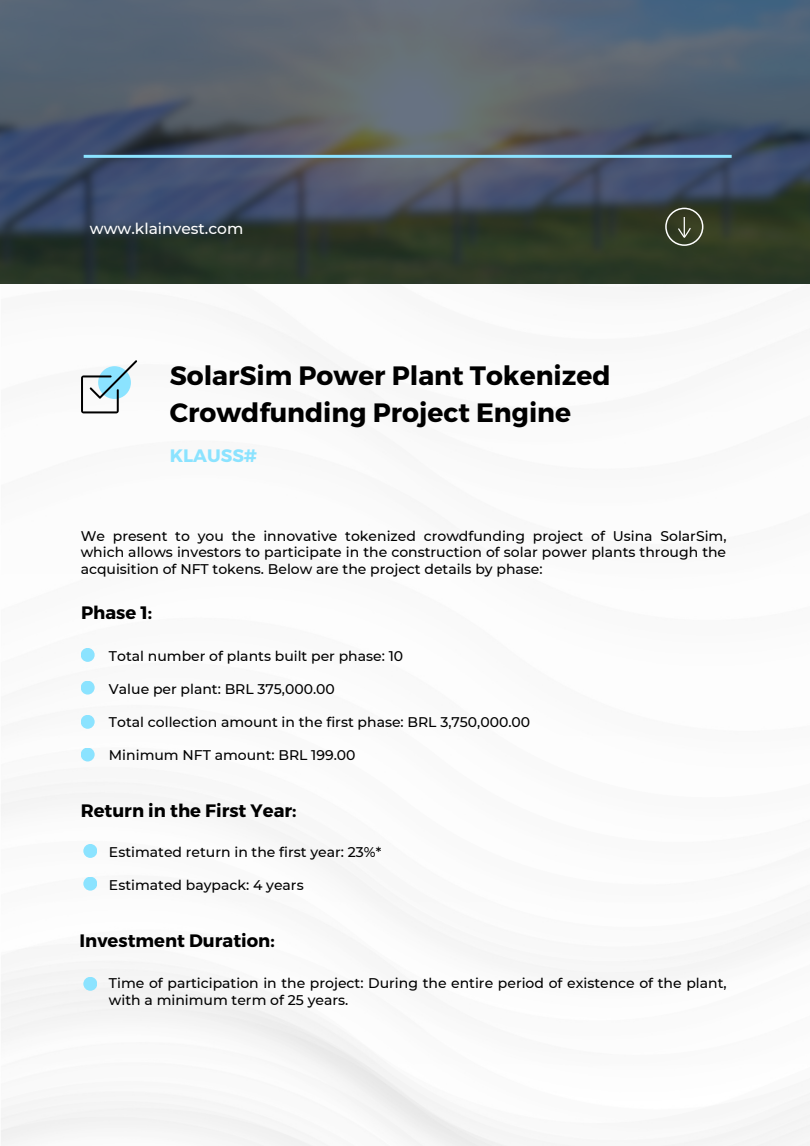
<style>
.page{position:relative;width:810px;height:1146px;background:#fff}
.page>*{position:absolute;margin:0;border:0;box-sizing:border-box;transform-origin:0 0}
.t1{font:700 26.5px/37.2px "Montserrat";color:#000}
.t2{font:700 18px "Montserrat";color:#000}
.t3{font:700 18px "Montserrat";color:#8be3ff}
.t4{font:500 15.4px "Montserrat";color:#fff}
.t5{font:500 14px/16.5px "Montserrat";color:#000;text-align:justify}
</style>
<div class="page">
<img style="left:0;top:0;width:810px;height:284px">
<svg style="left:81px;top:360px;width:56px;height:53px"></svg>
<hr style="left:84px;top:155px;width:648px;height:3px;background:#8be3ff">
<svg style="left:665px;top:208px;width:38px;height:38px"></svg>
<div style="left:81px;top:648px;width:14px;height:14px;background:#8be3ff;border-radius:50%"></div>
<div style="left:81px;top:681px;width:14px;height:14px;background:#8be3ff;border-radius:50%"></div>
<div style="left:81px;top:715px;width:14px;height:14px;background:#8be3ff;border-radius:50%"></div>
<div style="left:81px;top:748px;width:14px;height:14px;background:#8be3ff;border-radius:50%"></div>
<div style="left:83px;top:844px;width:14px;height:14px;background:#8be3ff;border-radius:50%"></div>
<div style="left:83px;top:877px;width:14px;height:14px;background:#8be3ff;border-radius:50%"></div>
<div style="left:83px;top:977px;width:14px;height:14px;background:#8be3ff;border-radius:50%"></div>
<p class="t4" style="left:90px;top:219px;width:155px">www.klainvest.com</p>
<p class="t1" style="left:170px;top:356px;width:442px">SolarSim Power Plant Tokenized<br>Crowdfunding Project Engine</p>
<p class="t3" style="left:170px;top:444px;width:89px">KLAUSS#</p>
<p class="t5" style="left:81px;top:527px;width:647px">We present to you the innovative tokenized crowdfunding project of Usina SolarSim, which allows investors to participate in the construction of solar power plants through the acquisition of NFT tokens. Below are the project details by phase:</p>
<p class="t2" style="left:81px;top:601px;width:73px">Phase 1:</p>
<p class="t5" style="left:109px;top:648px;width:296px">Total number of plants built per phase: 10</p>
<p class="t5" style="left:109px;top:681px;width:227px">Value per plant: BRL 375,000.00</p>
<p class="t5" style="left:109px;top:714px;width:423px">Total collection amount in the first phase: BRL 3,750,000.00</p>
<p class="t5" style="left:109px;top:747px;width:248px">Minimum NFT amount: BRL 199.00</p>
<p class="t2" style="left:81px;top:798px;width:217px">Return in the First Year:</p>
<p class="t5" style="left:109px;top:844px;width:274px">Estimated return in the first year: 23%*</p>
<p class="t5" style="left:109px;top:877px;width:196px">Estimated baypack: 4 years</p>
<p class="t2" style="left:80px;top:929px;width:197px">Investment Duration:</p>
<p class="t5" style="left:109px;top:975px;width:619px">Time of participation in the project: During the entire period of existence of the plant, with a minimum term of 25 years.</p>
</div>
